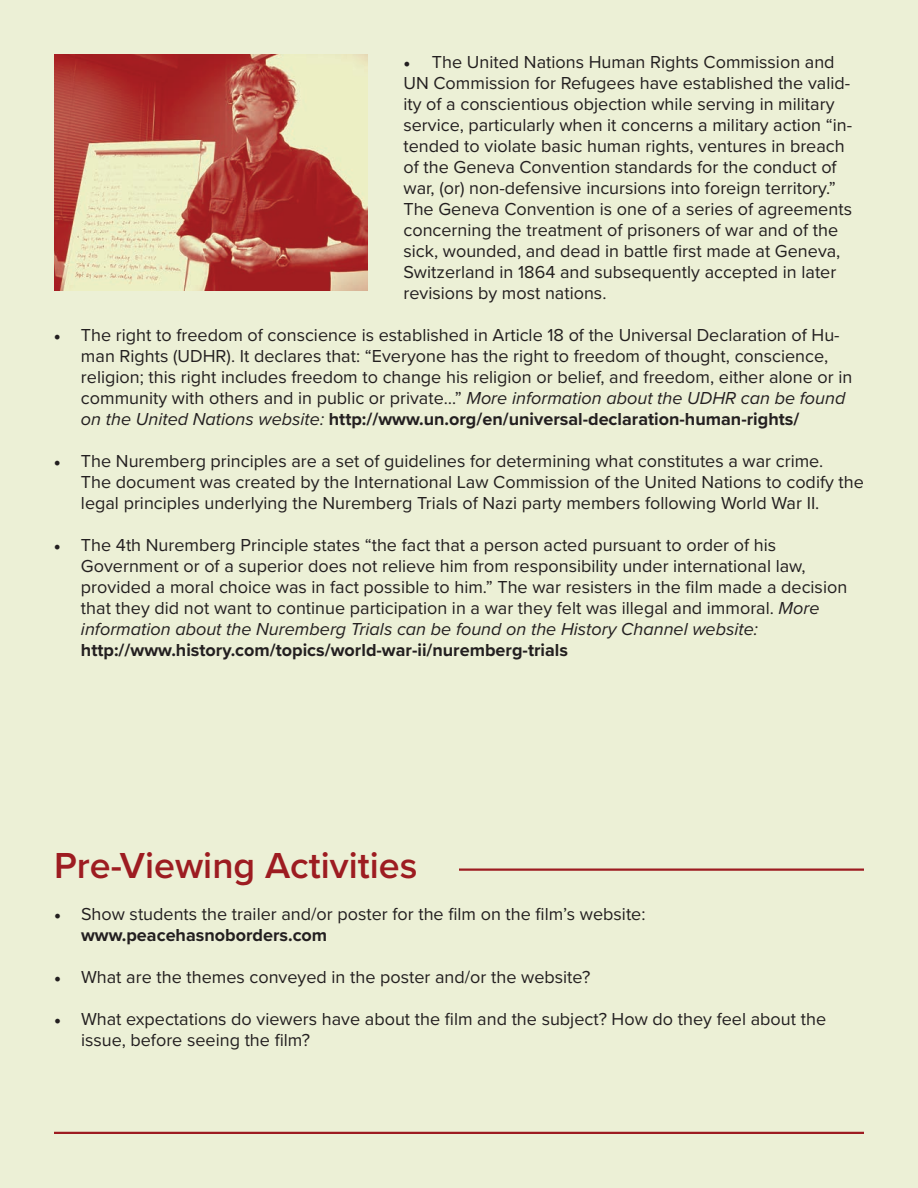
<style>
.page{position:relative;width:918px;height:1188px;background:#fff}
.page>*{position:absolute;margin:0;border:0;box-sizing:border-box;transform-origin:0 0}
.t1{font:600 37.5px "Proxima Nova";color:#9d1c21}
.t2{font:18px/21px "Proxima Nova";color:#231f20}
.t3{font:700 18px "Proxima Nova";color:#231f20}
.s1{font-family:"Minion Pro"}
.s2{font-style:italic}
.s3{font-weight:700}
</style>
<div class="page">
<div style="left:0;top:1px;width:918px;height:1187px;background:#ecf0d6"></div>
<hr style="left:54px;top:1132px;width:810px;height:2px;background:#9d1c21">
<hr style="left:459px;top:868px;width:405px;height:3px;background:#9d1c21">
<img style="left:54px;top:54px;width:313px;height:237px">
<p class="t2" style="left:403px;top:51px;width:450px"><span class="s1">•</span> The United Nations Human Rights Commission and UN Commission for Refugees have established the valid&shy;ity of a conscientious objection while serving in military service, particularly when it concerns a military action “in&shy;tended to violate basic human rights, ventures in breach of the Geneva Convention standards for the conduct of war, (or) non-defensive incursions into foreign territory.” The Geneva Convention is one of a series of agreements concerning the treatment of prisoners of war and of the sick, wounded, and dead in battle first made at Geneva, Switzerland in 1864 and subsequently accepted in later revisions by most nations.</p>
<p class="t2" style="left:81px;top:324px;width:773px;text-indent:-27px"><span class="s1">•</span> The right to freedom of conscience is established in Article 18 of the Universal Declaration of Hu&shy;man Rights (UDHR). It declares that: “Everyone has the right to freedom of thought, conscience, religion; this right includes freedom to change his religion or belief, and freedom, either alone or in community with others and in public or private…” <span class="s2">More information about the UDHR can be found on the United Nations website:</span> <span class="s3">http://www.un.org/en/universal-declaration-human-rights/</span></p>
<p class="t2" style="left:81px;top:450px;width:784px;text-indent:-27px"><span class="s1">•</span> The Nuremberg principles are a set of guidelines for determining what constitutes a war crime.<br>The document was created by the International Law Commission of the United Nations to codify the legal principles underlying the Nuremberg Trials of Nazi party members following World War II.</p>
<p class="t2" style="left:81px;top:534px;width:768px;text-indent:-27px"><span class="s1">•</span> The 4th Nuremberg Principle states “the fact that a person acted pursuant to order of his Government or of a superior does not relieve him from responsibility under international law, provided a moral choice was in fact possible to him.” The war resisters in the film made a decision that they did not want to continue participation in a war they felt was illegal and immoral. <span class="s2">More information about the Nuremberg Trials can be found on the History Channel website:</span></p>
<p class="t3" style="left:81px;top:637px;width:489px">http://www.history.com/topics/world-war-ii/nuremberg-trials</p>
<h1 class="t1" style="left:54px;top:837px;width:365px">Pre-Viewing Activities</h1>
<p class="t2" style="left:81px;top:903px;width:566px;text-indent:-27px"><span class="s1">•</span> Show students the trailer and/or poster for the film on the film’s website: <span class="s3">www.peacehasnoborders.com</span></p>
<p class="t2" style="left:54px;top:966px;width:538px"><span class="s1">•</span> What are the themes conveyed in the poster and/or the website?</p>
<p class="t2" style="left:81px;top:1008px;width:747px;text-indent:-27px"><span class="s1">•</span> What expectations do viewers have about the film and the subject? How do they feel about the issue, before seeing the film?</p>
</div>
